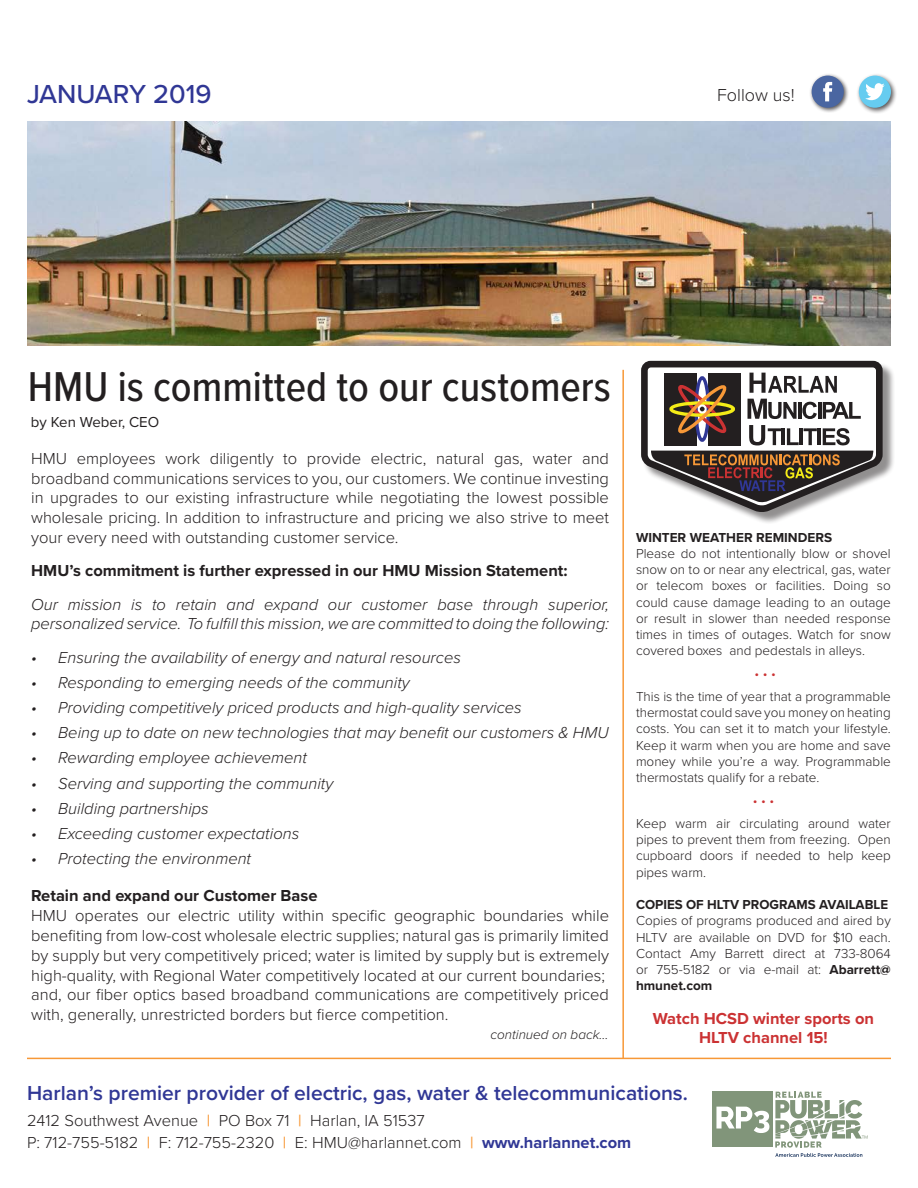
<style>
.page{position:relative;width:918px;height:1188px;background:#fff}
.page>*{position:absolute;margin:0;border:0;box-sizing:border-box;transform-origin:0 0}
.t1{font:500 43.2px "Proxima Nova Cond";color:#231f20}
.t2{font:500 27px "Proxima Nova";color:#303795}
.t3{font:600 21px "Proxima Nova";color:#303795}
.t4{font:300 18px "Proxima Nova";color:#231f20}
.t5{font:300 16.5px/19.8px "Proxima Nova";color:#231f20;text-align:justify}
.t6{font:italic 300 16.5px/19.8px "Proxima Nova";color:#231f20}
.t7{font:700 16.5px "Proxima Nova";color:#231f20}
.t8{font:700 16.5px "Proxima Nova";color:#cb3233}
.t9{font:15px "Proxima Nova";color:#231f20}
.t10{font:300 13.5px/16.2px "Proxima Nova";color:#231f20;text-align:justify}
.t11{font:700 13.5px "Proxima Nova";color:#231f20}
.t12{font:italic 300 13.5px "Proxima Nova";color:#231f20}
.t13{font:300 13.5px "Proxima Nova";color:#cb3233}
.s1{font-weight:700}
.s2{font-weight:500;color:#f79837}
.s3{font-weight:700;color:#303795}
</style>
<div class="page">
<img style="left:27px;top:122px;width:864px;height:224px">
<svg style="left:712px;top:1091px;width:110px;height:56px"></svg>
<div style="left:712px;top:1092px;width:60px;height:55px;background:#81957a"></div>
<svg style="left:716px;top:1107px;width:53px;height:26px"></svg>
<svg style="left:775px;top:1092px;width:93px;height:65px"></svg>
<div style="left:642px;top:362px;width:253px;height:163px;background:#231f20;opacity:.5"></div>
<svg style="left:641px;top:360px;width:245px;height:158px"></svg>
<hr style="left:622px;top:370px;width:2px;height:688px;background:#f79837">
<div style="left:809px;top:73px;width:40px;height:40px;background:#231f20;opacity:.75"></div>
<div style="left:812px;top:76px;width:32px;height:32px;background:#4a66a1;border-radius:50%"></div>
<svg style="left:823px;top:82px;width:9px;height:19px"></svg>
<div style="left:856px;top:73px;width:41px;height:41px;background:#231f20;opacity:.75"></div>
<div style="left:859px;top:76px;width:32px;height:32px;background:#66ccf0;border-radius:50%"></div>
<svg style="left:865px;top:83px;width:20px;height:17px"></svg>
<hr style="left:27px;top:1058px;width:864px;height:1px;background:#f79837">
<p class="t2" style="left:27px;top:74px;width:186px">JANUARY 2019</p>
<p class="t4" style="left:717px;top:81px;width:79px">Follow us!</p>
<p class="t1" style="left:28px;top:355px;width:585px">HMU is committed to our customers</p>
<p class="t9" style="left:31px;top:411px;width:130px">by Ken Weber, CEO</p>
<p class="t5" style="left:31px;top:447px;width:579px">HMU employees work diligently to provide electric, natural gas, water and broadband communications services to you, our customers. We continue investing in upgrades to our existing infrastructure while negotiating the lowest possible wholesale pricing. In addition to infrastructure and pricing we also strive to meet your every need with outstanding customer service.</p>
<p class="t7" style="left:31px;top:558px;width:538px">HMU’s commitment is further expressed in our HMU Mission Statement:</p>
<p class="t6" style="left:31px;top:593px;width:579px">Our mission is to retain and expand our customer base through superior, personalized service. To fulfill this mission, we are committed to doing the following:</p>
<p class="t6" style="left:31px;top:646px;width:431px">• Ensuring the availability of energy and natural resources</p>
<p class="t6" style="left:31px;top:672px;width:380px">• Responding to emerging needs of the community</p>
<p class="t6" style="left:31px;top:697px;width:492px">• Providing competitively priced products and high-quality services</p>
<p class="t6" style="left:31px;top:722px;width:579px">• Being up to date on new technologies that may benefit our customers &amp; HMU</p>
<p class="t6" style="left:31px;top:747px;width:277px">• Rewarding employee achievement</p>
<p class="t6" style="left:31px;top:772px;width:304px">• Serving and supporting the community</p>
<p class="t6" style="left:31px;top:798px;width:179px">• Building partnerships</p>
<p class="t6" style="left:31px;top:823px;width:270px">• Exceeding customer expectations</p>
<p class="t6" style="left:31px;top:848px;width:221px">• Protecting the environment</p>
<p class="t7" style="left:31px;top:884px;width:288px">Retain and expand our Customer Base</p>
<p class="t5" style="left:31px;top:905px;width:579px">HMU operates our electric utility within specific geographic boundaries while benefiting from low-cost wholesale electric supplies; natural gas is primarily limited by supply but very competitively priced; water is limited by supply but is extremely high-quality, with Regional Water competitively located at our current boundaries;</p>
<p class="t5" style="left:31px;top:984px;width:579px">and, our fiber optics based broadband communications are competitively priced with, generally, unrestricted borders but fierce competition.</p>
<p class="t12" style="left:490px;top:1025px;width:119px">continued on back...</p>
<p class="t11" style="left:636px;top:527px;width:198px">WINTER WEATHER REMINDERS</p>
<p class="t10" style="left:636px;top:545px;width:256px">Please do not intentionally blow or shovel snow on to or near any electrical, gas, water or telecom boxes or facilities. Doing so could cause damage leading to an outage or result in slower than needed response times in times of outages. Watch for snow covered boxes and pedestals in alleys.</p>
<p class="t13" style="left:754px;top:664px;width:23px">• • •</p>
<p class="t10" style="left:636px;top:688px;width:256px">This is the time of year that a programmable thermostat could save you money on heating costs. You can set it to match your lifestyle.<br>Keep it warm when you are home and save money while you’re a way. Programmable thermostats qualify for a rebate.</p>
<p class="t13" style="left:753px;top:790px;width:23px">• • •</p>
<p class="t10" style="left:636px;top:815px;width:256px">Keep warm air circulating around water pipes to prevent them from freezing. Open cupboard doors if needed to help keep pipes warm.</p>
<p class="t11" style="left:636px;top:895px;width:254px">COPIES OF HLTV PROGRAMS AVAILABLE</p>
<p class="t10" style="left:636px;top:912px;width:256px">Copies of programs produced and aired by HLTV are available on DVD for $10 each.<br>Contact Amy Barrett direct at 733-8064 or 755-5182 or via e-mail at: <span class="s1">Abarrett@ hmunet.com</span></p>
<p class="t8" style="left:653px;top:1006px;width:223px">Watch HCSD winter sports on</p>
<p class="t8" style="left:699px;top:1026px;width:130px">HLTV channel 15!</p>
<p class="t3" style="left:27px;top:1078px;width:663px">Harlan’s premier provider of electric, gas, water &amp; telecommunications.</p>
<p class="t5" style="left:27px;top:1110px;width:399px">2412 Southwest Avenue <span class="s2">|</span> PO Box 71 <span class="s2">|</span> Harlan, IA 51537</p>
<p class="t5" style="left:27px;top:1132px;width:606px">P: 712-755-5182 <span class="s2">|</span> F: 712-755-2320 <span class="s2">|</span> E: HMU@harlannet.com <span class="s2">|</span> <span class="s3">www.harlannet.com</span></p>
</div>
